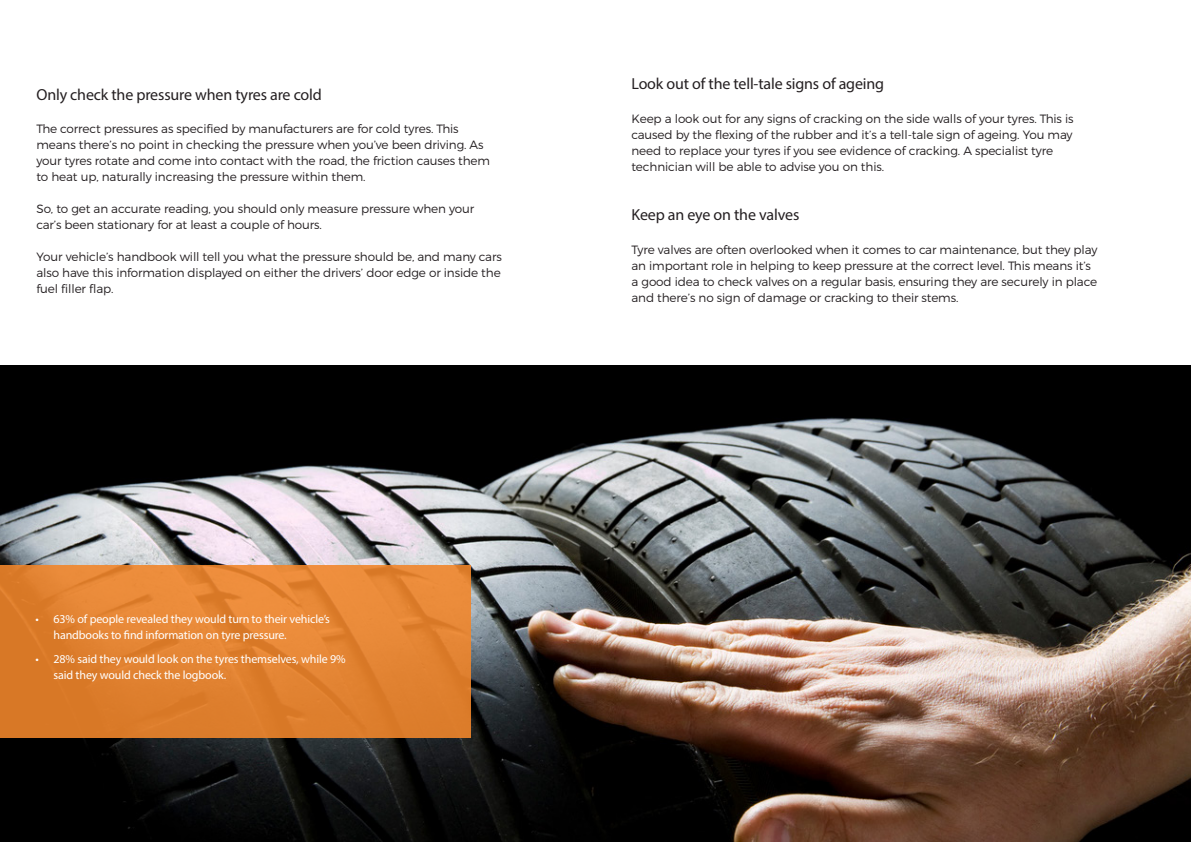
<style>
.page{position:relative;width:1191px;height:842px;background:#fff}
.page>*{position:absolute;margin:0;border:0;box-sizing:border-box;transform-origin:0 0}
.t1{font:16px "Myriad Pro";letter-spacing:-.01em;color:#241f21}
.t2{font:300 12px/16px "Montserrat";letter-spacing:-.01em;color:#241f21}
.t3{font:12px/16px "Myriad Pro";letter-spacing:-.01em;color:#fff}
</style>
<div class="page">
<img style="left:0;top:366px;width:1191px;height:476px">
<div style="left:0;top:565px;width:471px;height:173px;background:linear-gradient(to right,#de7e2c,#e58635)"></div>
<h1 class="t1" style="left:36px;top:84px;width:287px">Only check the pressure when tyres are cold</h1>
<p class="t2" style="left:36px;top:121px;width:455px">The correct pressures as specified by manufacturers are for cold tyres. This means there’s no point in checking the pressure when you’ve been driving. As your tyres rotate and come into contact with the road, the friction causes them to heat up, naturally increasing the pressure within them.</p>
<p class="t2" style="left:36px;top:201px;width:439px">So, to get an accurate reading, you should only measure pressure when your car’s been stationary for at least a couple of hours.</p>
<p class="t2" style="left:36px;top:249px;width:467px;text-align:justify">Your vehicle’s handbook will tell you what the pressure should be, and many cars also have this information displayed on either the drivers’ door edge or inside the fuel filler flap.</p>
<p class="t3" style="left:54px;top:611px;width:278px;text-indent:-18px">• 63% of people revealed they would turn to their vehicle’s handbooks to find information on tyre pressure.</p>
<p class="t3" style="left:54px;top:651px;width:293px;text-indent:-18px">• 28% said they would look on the tyres themselves, while 9% said they would check the logbook.</p>
<h1 class="t1" style="left:631px;top:74px;width:254px">Look out of the tell-tale signs of ageing</h1>
<p class="t2" style="left:631px;top:111px;width:443px">Keep a look out for any signs of cracking on the side walls of your tyres. This is caused by the flexing of the rubber and it’s a tell-tale sign of ageing. You may need to replace your tyres if you see evidence of cracking. A specialist tyre technician will be able to advise you on this.</p>
<h1 class="t1" style="left:631px;top:205px;width:169px">Keep an eye on the valves</h1>
<p class="t2" style="left:631px;top:242px;width:467px">Tyre valves are often overlooked when it comes to car maintenance, but they play an important role in helping to keep pressure at the correct level. This means it’s a good idea to check valves on a regular basis, ensuring they are securely in place and there’s no sign of damage or cracking to their stems.</p>
</div>
